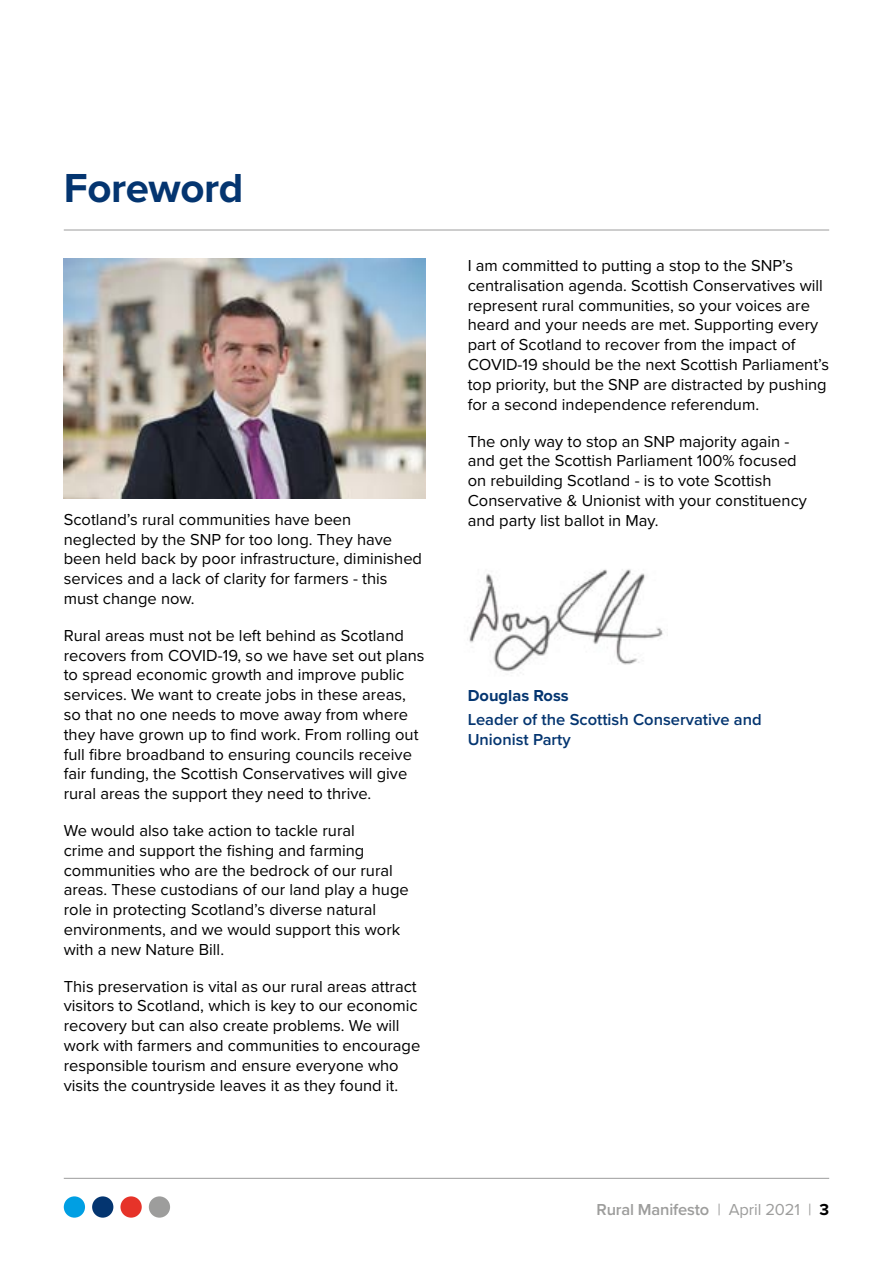
<style>
.page{position:relative;width:893px;height:1263px;background:#fff}
.page>*{position:absolute;margin:0;border:0;box-sizing:border-box;transform-origin:0 0}
.t1{font:700 42px "Proxima Nova";letter-spacing:-.01em;color:#043570}
.t2{font:16.5px/19.8px "Proxima Nova";color:#000}
.t3{font:600 16.5px/19.8px "Proxima Nova";color:#043570}
.t4{font:600 16.5px "Proxima Nova";letter-spacing:-.01em;color:#9d9d9c}
.t5{font:700 16.5px "Proxima Nova";color:#043570}
.s1{font-weight:400}
.s2{font-weight:700;color:#000}
</style>
<div class="page">
<div style="left:64px;top:1196px;width:21px;height:22px;background:#009fe3;border-radius:50%"></div>
<div style="left:92px;top:1196px;width:21px;height:22px;background:#043570;border-radius:50%"></div>
<div style="left:120px;top:1196px;width:22px;height:22px;background:#e63329;border-radius:50%"></div>
<div style="left:149px;top:1196px;width:21px;height:22px;background:#9d9d9c;border-radius:50%"></div>
<hr style="left:64px;top:1178px;width:765px;height:1px;background:#9d9d9c">
<hr style="left:64px;top:230px;width:765px;height:1px;background:#9d9d9c">
<img style="left:469px;top:569px;width:194px;height:104px">
<img style="left:64px;top:258px;width:361px;height:241px">
<h1 class="t1" style="left:64px;top:157px;width:181px">Foreword</h1>
<p class="t2" style="left:64px;top:509px;width:360px">Scotland’s rural communities have been neglected by the SNP for too long. They have been held back by poor infrastructure, diminished services and a lack of clarity for farmers - this must change now.</p>
<p class="t2" style="left:64px;top:625px;width:362px">Rural areas must not be left behind as Scotland recovers from COVID-19, so we have set out plans to spread economic growth and improve public services. We want to create jobs in these areas, so that no one needs to move away from where they have grown up to find work. From rolling out full fibre broadband to ensuring councils receive fair funding, the Scottish Conservatives will give rural areas the support they need to thrive.</p>
<p class="t2" style="left:64px;top:820px;width:346px">We would also take action to tackle rural<br>crime and support the fishing and farming communities who are the bedrock of our rural areas. These custodians of our land play a huge role in protecting Scotland’s diverse natural environments, and we would support this work with a new Nature Bill.</p>
<p class="t2" style="left:64px;top:975px;width:358px">This preservation is vital as our rural areas attract visitors to Scotland, which is key to our economic recovery but can also create problems. We will work with farmers and communities to encourage responsible tourism and ensure everyone who visits the countryside leaves it as they found it.</p>
<p class="t2" style="left:468px;top:255px;width:363px">I am committed to putting a stop to the SNP’s centralisation agenda. Scottish Conservatives will represent rural communities, so your voices are heard and your needs are met. Supporting every part of Scotland to recover from the impact of COVID-19 should be the next Scottish Parliament’s top priority, but the SNP are distracted by pushing for a second independence referendum.</p>
<p class="t2" style="left:468px;top:430px;width:341px">The only way to stop an SNP majority again - and get the Scottish Parliament 100% focused on rebuilding Scotland - is to vote Scottish Conservative &amp; Unionist with your constituency and party list ballot in May.</p>
<p class="t5" style="left:468px;top:683px;width:103px">Douglas Ross</p>
<p class="t3" style="left:468px;top:709px;width:295px">Leader of the Scottish Conservative and<br>Unionist Party</p>
<p class="t4" style="left:596px;top:1197px;width:234px">Rural Manifesto <span class="s1">| April 2021 |</span> <span class="s2">3</span></p>
</div>
